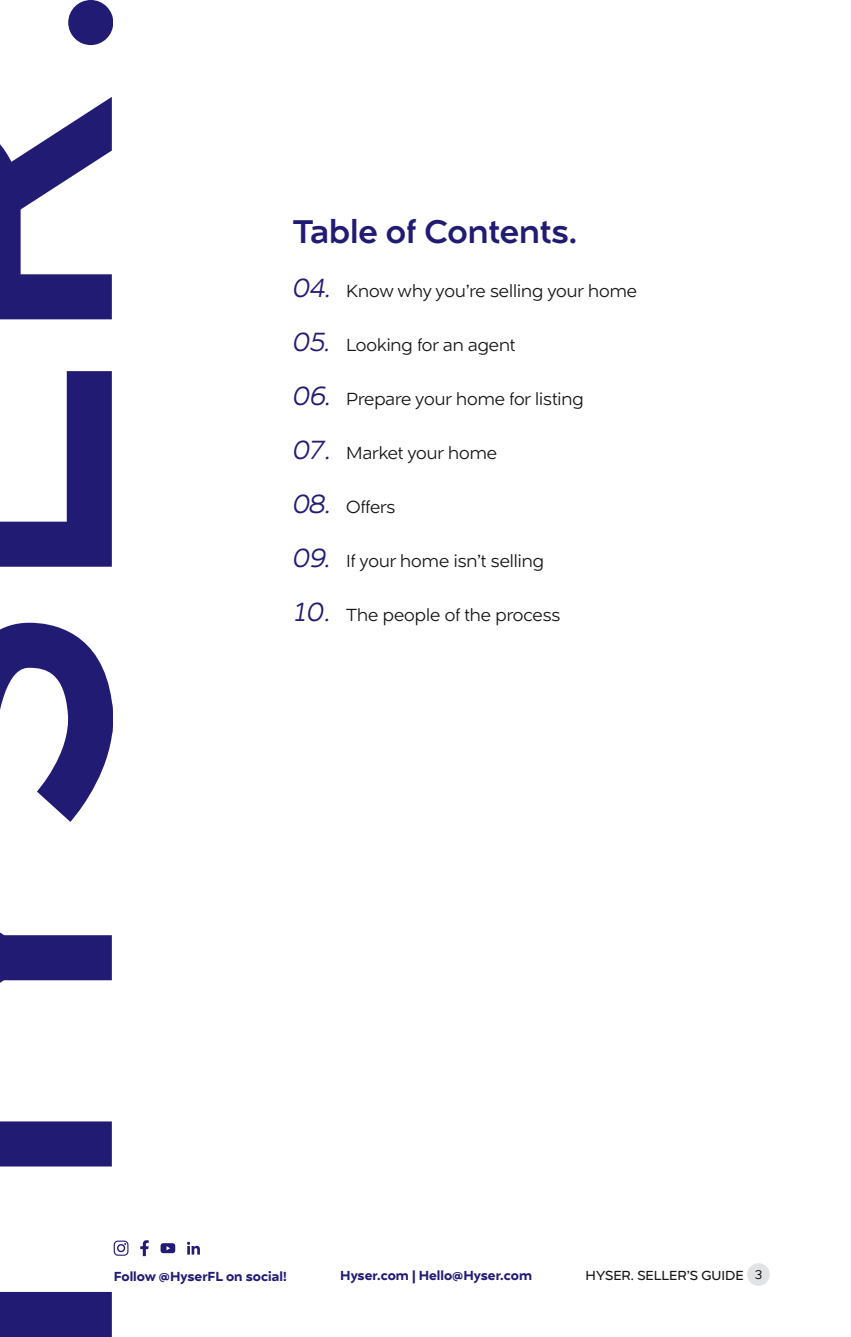
<style>
.page{position:relative;width:851px;height:1337px;background:#fff}
.page>*{position:absolute;margin:0;border:0;box-sizing:border-box;transform-origin:0 0}
.t1{font:500 33.75px "Naste";color:#221b74}
.t2{font:italic 300 27px "Naste";color:#221b74}
.t3{font:300 18px "Naste";color:#151515}
.t4{font:600 13.5px "Naste";color:#221b74}
.t5{font:13.5px "Naste";color:#151515}
.s1{font-weight:300;font-size:12.83px;color:#000}
</style>
<div class="page">
<svg style="left:0;top:371px;width:112px;height:196px"></svg>
<svg style="left:0;top:932px;width:112px;height:51px;background:#3b3584"></svg>
<svg style="left:0;top:97px;width:112px;height:222px"></svg>
<svg style="left:0;top:622px;width:113px;height:200px"></svg>
<div style="left:68px;top:0;width:45px;height:45px;background:#221b74;border-radius:50%"></div>
<svg style="left:187px;top:1241px;width:13px;height:13px"></svg>
<svg style="left:140px;top:1240px;width:9px;height:16px"></svg>
<svg style="left:160px;top:1243px;width:15px;height:10px"></svg>
<svg style="left:0;top:1121px;width:128px;height:215px"></svg>
<div style="left:747px;top:1263px;width:22px;height:22px;background:#e2e3e4;border-radius:50%"></div>
<p class="t1" style="left:292px;top:207px;width:286px">Table of Contents.</p>
<p class="t2" style="left:292px;top:270px;width:40px">04.</p>
<p class="t2" style="left:292px;top:324px;width:39px">05.</p>
<p class="t2" style="left:292px;top:378px;width:40px">06.</p>
<p class="t2" style="left:292px;top:432px;width:39px">07.</p>
<p class="t2" style="left:292px;top:486px;width:40px">08.</p>
<p class="t2" style="left:292px;top:540px;width:39px">09.</p>
<p class="t2" style="left:295px;top:594px;width:37px">10.</p>
<p class="t3" style="left:346px;top:279px;width:292px">Know why you’re selling your home</p>
<p class="t3" style="left:346px;top:333px;width:170px">Looking for an agent</p>
<p class="t3" style="left:346px;top:387px;width:239px">Prepare your home for listing</p>
<p class="t3" style="left:346px;top:441px;width:152px">Market your home</p>
<p class="t3" style="left:346px;top:495px;width:51px">Offers</p>
<p class="t3" style="left:346px;top:549px;width:199px">If your home isn’t selling</p>
<p class="t3" style="left:346px;top:603px;width:215px">The people of the process</p>
<p class="t4" style="left:114px;top:1266px;width:174px">Follow @HyserFL on social!</p>
<p class="t4" style="left:340px;top:1264px;width:193px">Hyser.com | Hello@Hyser.com</p>
<p class="t5" style="left:585px;top:1265px;width:178px">HYSER. SELLER’S GUIDE <span class="s1">3</span></p>
</div>
